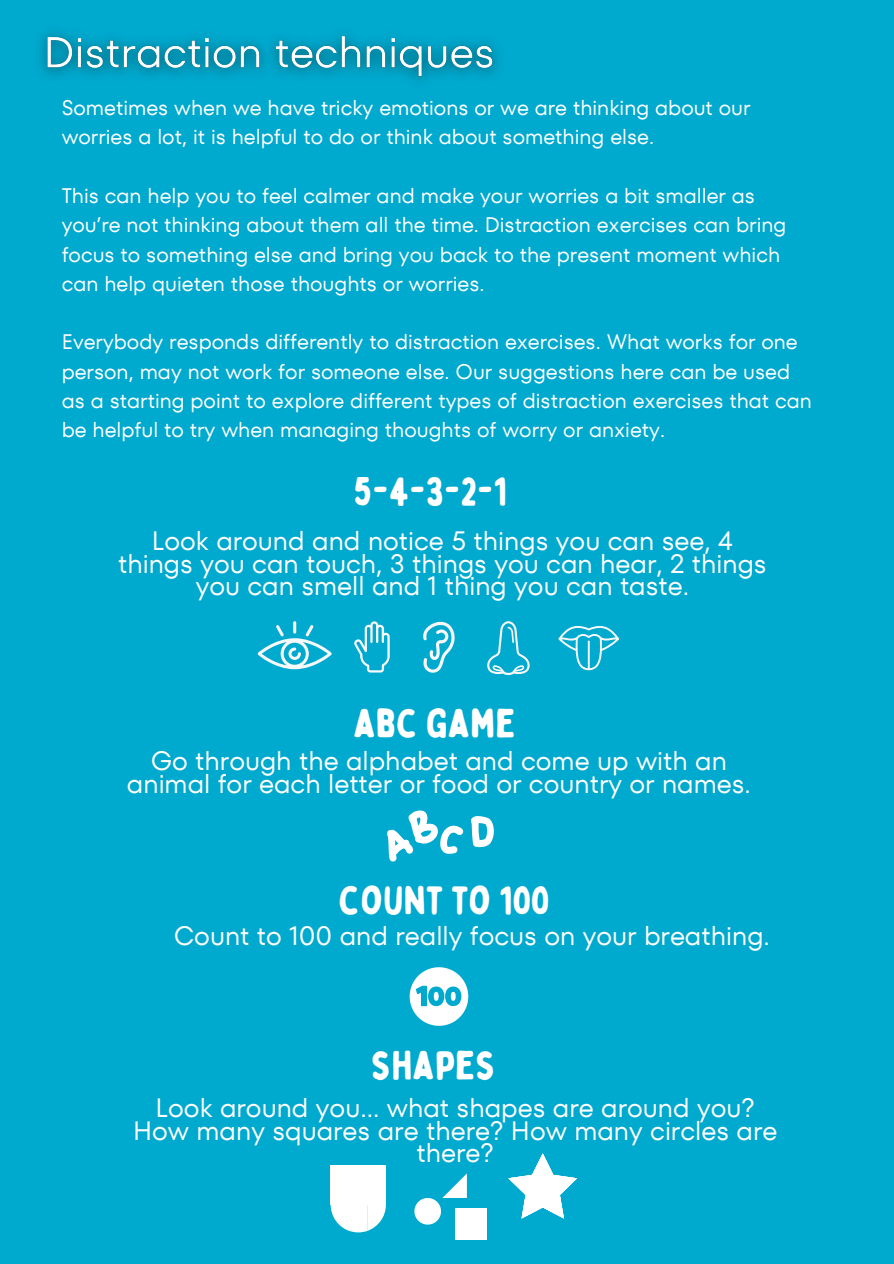
<style>
.page{position:relative;width:894px;height:1264px;background:#fff}
.page>*{position:absolute;margin:0;border:0;box-sizing:border-box;transform-origin:0 0}
.t1{font:40.05px "Bobby Jones Soft";color:#fff}
.t2{font:26.55px/22.5px "TT Fors";color:#fff;text-align:center}
.t3{font:21px/29.2px "TT Fors";color:#fff}
</style>
<div class="page">
<div style="left:0;top:0;width:893px;height:1263px;background:#00a9ce"></div>
<svg style="left:487px;top:621px;width:42px;height:54px"></svg>
<svg style="left:258px;top:621px;width:73px;height:48px"></svg>
<svg style="left:423px;top:621px;width:32px;height:51px"></svg>
<svg style="left:354px;top:621px;width:35px;height:51px"></svg>
<svg style="left:558px;top:626px;width:61px;height:44px"></svg>
<svg style="left:387px;top:810px;width:76px;height:51px"></svg>
<svg style="left:471px;top:816px;width:22px;height:31px"></svg>
<svg style="left:409px;top:967px;width:59px;height:58px"></svg>
<svg style="left:414px;top:1173px;width:53px;height:51px"></svg>
<div style="left:454px;top:1208px;width:32px;height:31px;background:#fff"></div>
<svg style="left:508px;top:1153px;width:69px;height:65px"></svg>
<div style="left:330px;top:1172px;width:56px;height:33px;background:#fff"></div>
<svg style="left:330px;top:1205px;width:56px;height:27px"></svg>
<div style="left:330px;top:1164px;width:56px;height:8px;background:#fff"></div>
<img style="left:41px;top:33px;width:457px;height:47px">
<p class="t3" style="left:62px;top:93px;width:690px">Sometimes when we have tricky emotions or we are thinking about our worries a lot, it is helpful to do or think about something else.</p>
<p class="t3" style="left:62px;top:181px;width:726px">This can help you to feel calmer and make your worries a bit smaller as you’re not thinking about them all the time. Distraction exercises can bring focus to something else and bring you back to the present moment which can help quieten those thoughts or worries.</p>
<p class="t3" style="left:62px;top:327px;width:751px">Everybody responds differently to distraction exercises. What works for one person, may not work for someone else. Our suggestions here can be used as a starting point to explore different types of distraction exercises that can be helpful to try when managing thoughts of worry or anxiety.</p>
<h1 class="t1" style="left:353px;top:466px;width:155px">5-4-3-2-1</h1>
<p class="t2" style="left:118px;top:529px;width:650px">Look around and notice 5 things you can see, 4 things you can touch, 3 things you can hear, 2 things you can smell and 1 thing you can taste.</p>
<h1 class="t1" style="left:353px;top:698px;width:164px">ABC GAME</h1>
<p class="t2" style="left:127px;top:749px;width:625px">Go through the alphabet and come up with an animal for each letter or food or country or names.</p>
<h1 class="t1" style="left:339px;top:875px;width:212px">COUNT TO 100</h1>
<p class="t2" style="left:174px;top:924px;width:597px">Count to 100 and really focus on your breathing.</p>
<h1 class="t1" style="left:371px;top:1040px;width:126px">SHAPES</h1>
<p class="t2" style="left:133px;top:1096px;width:645px">Look around you... what shapes are around you?<br>How many squares are there? How many circles are there?</p>
</div>
